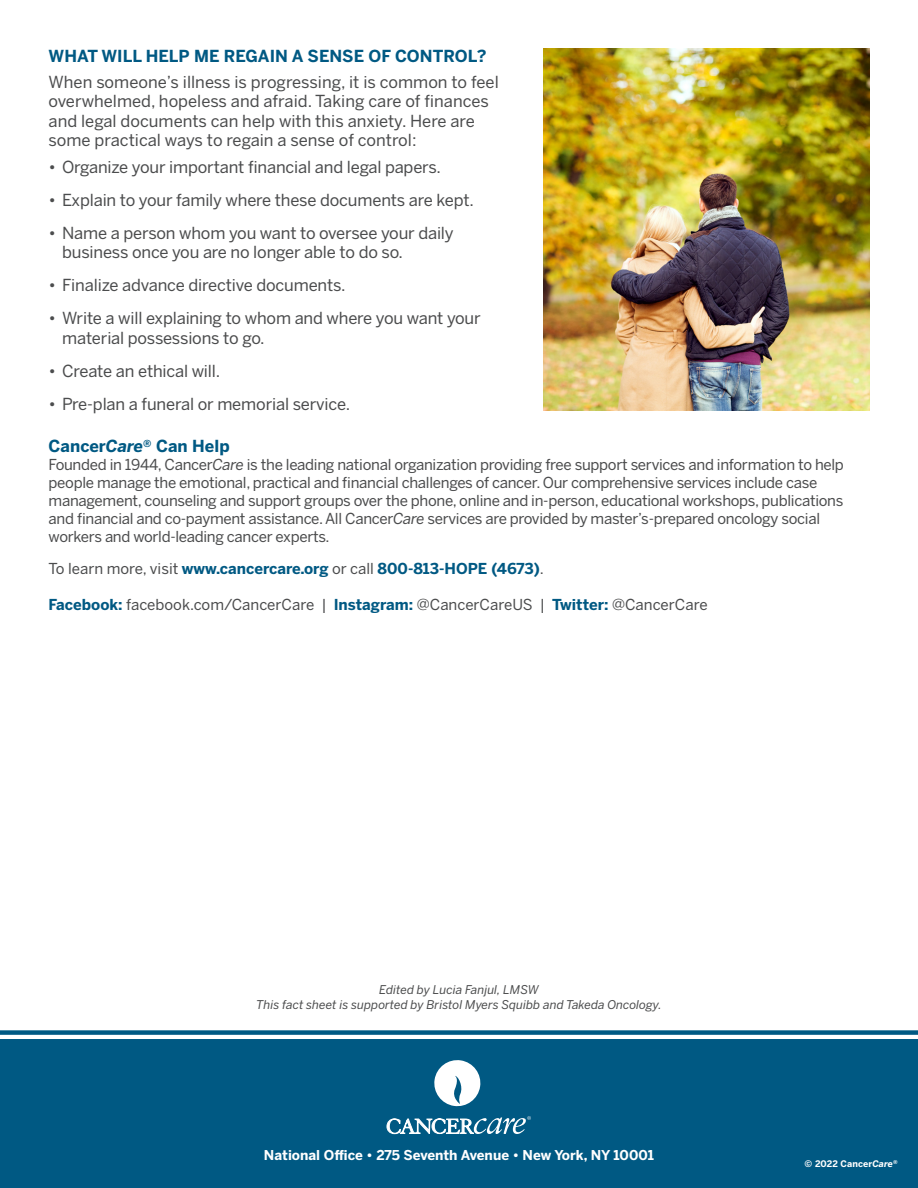
<style>
.page{position:relative;width:918px;height:1188px;background:#fff}
.page>*{position:absolute;margin:0;border:0;box-sizing:border-box;transform-origin:0 0}
.Leadder{font:16.5px/19.5px "Benton Sans";letter-spacing:-.01em;color:#4b4c4d}
.Leadder-2{font:700 16.5px "Benton Sans";color:#005983}
.Leadder-3{font:15px/18px "Benton Sans";letter-spacing:-.02em;color:#4b4c4d}
.Leadder-4{font:15px "Benton Sans";color:#4b4c4d}
.Leadder-5{font:700 15px "Benton Sans";color:#005983}
.t1{font:700 13.5px "Benton Sans";color:#fff}
.Leadder-6{font:italic 12px/15px "Benton Sans";color:#4b4c4d;text-align:center}
.Leadder-7{font:700 9px "Benton Sans";letter-spacing:.01em;color:#fff}
.s1{font-style:italic}
.s2{font-weight:400;color:#4b4c4d}
.s3{font-weight:700;color:#005983}
</style>
<div class="page">
<div style="left:0;top:1040px;width:918px;height:148px;background:#005983"></div>
<svg style="left:434px;top:1060px;width:47px;height:47px"></svg>
<svg style="left:387px;top:1116px;width:144px;height:18px"></svg>
<div style="left:0;top:1030px;width:918px;height:5px;background:#005983"></div>
<img style="left:544px;top:49px;width:325px;height:361px">
<p class="Leadder-2" style="left:49px;top:46px;width:439px">WHAT WILL HELP ME REGAIN A SENSE OF CONTROL?</p>
<p class="Leadder" style="left:49px;top:72px;width:452px">When someone’s illness is progressing, it is common to feel overwhelmed, hopeless and afraid. Taking care of finances and legal documents can help with this anxiety. Here are some practical ways to regain a sense of control:</p>
<p class="Leadder" style="left:49px;top:157px;width:394px">• Organize your important financial and legal papers.</p>
<p class="Leadder" style="left:49px;top:190px;width:427px">• Explain to your family where these documents are kept.</p>
<p class="Leadder" style="left:62px;top:223px;width:393px;text-indent:-14px">• Name a person whom you want to oversee your daily business once you are no longer able to do so.</p>
<p class="Leadder" style="left:49px;top:275px;width:299px">• Finalize advance directive documents.</p>
<p class="Leadder" style="left:62px;top:308px;width:420px;text-indent:-14px">• Write a will explaining to whom and where you want your material possessions to go.</p>
<p class="Leadder" style="left:49px;top:361px;width:173px">• Create an ethical will.</p>
<p class="Leadder" style="left:49px;top:394px;width:303px">• Pre-plan a funeral or memorial service.</p>
<p class="Leadder-2" style="left:49px;top:436px;width:183px">Cancer<span class="s1">Care</span><sup>®</sup> Can Help</p>
<p class="Leadder-3" style="left:49px;top:456px;width:797px">Founded in 1944, Cancer<span class="s1">Care</span> is the leading national organization providing free support services and information to help people manage the emotional, practical and financial challenges of cancer. Our comprehensive services include case management, counseling and support groups over the phone, online and in-person, educational workshops, publications and financial and co-payment assistance. All Cancer<span class="s1">Care</span> services are provided by master’s-prepared oncology social workers and world-leading cancer experts.</p>
<p class="Leadder-5" style="left:49px;top:559px;width:497px"><span class="s2">To learn more, visit</span> www.cancercare.org <span class="s2">or call</span> 800-813-HOPE (4673)<span class="s2">.</span></p>
<p class="Leadder-4" style="left:49px;top:595px;width:661px"><span class="s3">Facebook:</span> facebook.com/CancerCare | <span class="s3">Instagram:</span> @CancerCareUS | <span class="s3">Twitter:</span> @CancerCare</p>
<p class="Leadder-6" style="left:256px;top:983px;width:407px">Edited by Lucia Fanjul, LMSW<br>This fact sheet is supported by Bristol Myers Squibb and Takeda Oncology.</p>
<p class="t1" style="left:264px;top:1147px;width:392px">National Office • 275 Seventh Avenue • New York, NY 10001</p>
<p class="Leadder-7" style="left:805px;top:1158px;width:95px">© 2022 Cancer<span class="s1">Care</span><sup>®</sup></p>
</div>
